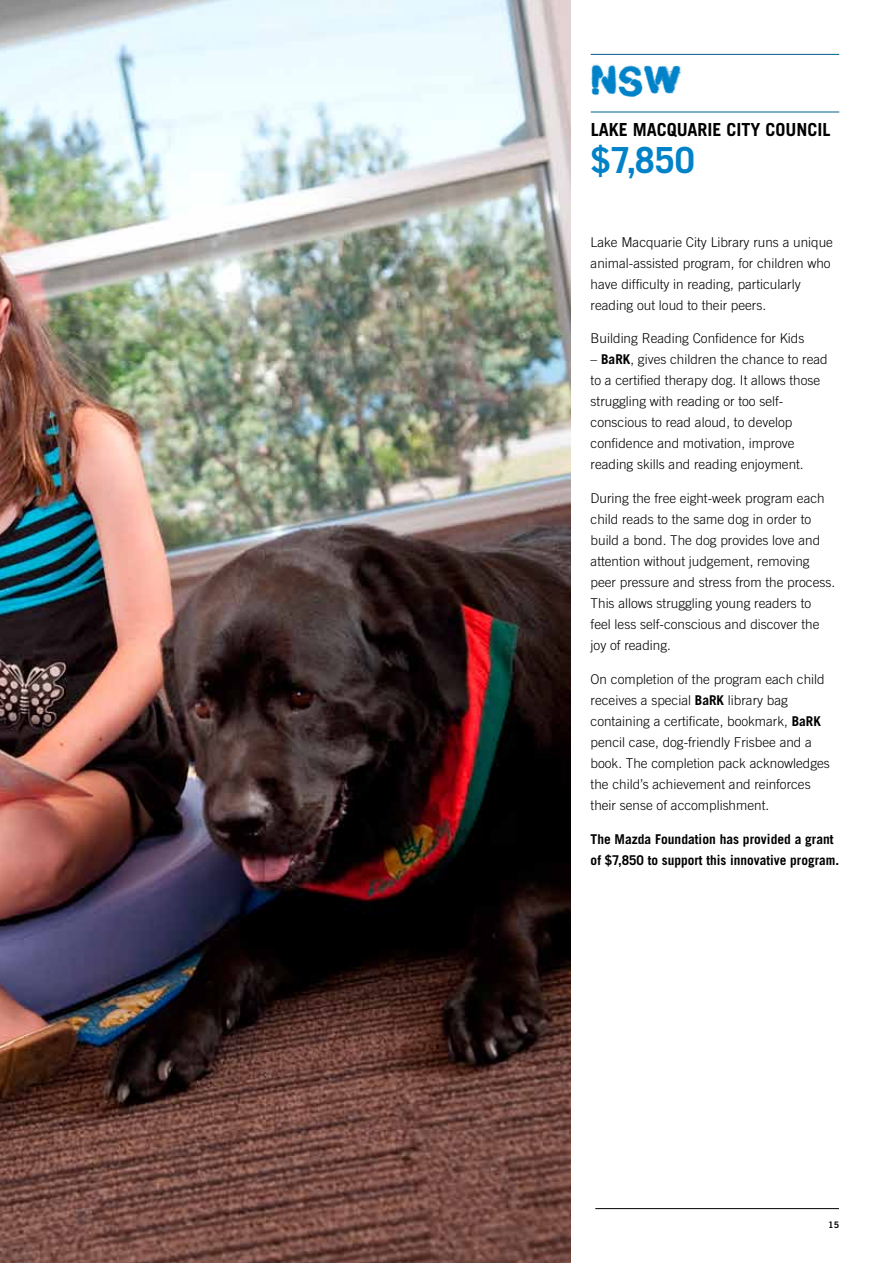
<style>
.page{position:relative;width:893px;height:1263px;background:#fff}
.page>*{position:absolute;margin:0;border:0;box-sizing:border-box;transform-origin:0 0}
.t1{font:46.5px "cityburn";color:#0082c8}
.t2{font:700 36px "Trade Gothic";color:#0082c8}
.t3{font:700 18px "Trade Gothic";color:#000}
.t4{font:300 13.5px/21px "Trade Gothic";color:#000}
.t5{font:700 13.5px/20.9px "Trade Gothic";color:#000}
.t6{font:9px "Trade Gothic Bold Two";color:#000}
.s1{font-weight:700}
</style>
<div class="page">
<img style="left:0;top:0;width:571px;height:1263px">
<hr style="left:591px;top:54px;width:248px;height:1px;background:#005e91">
<hr style="left:591px;top:112px;width:248px;height:1px;background:#005e91">
<hr style="left:595px;top:1208px;width:244px;height:1px;background:#000">
<h1 class="t1" style="left:591px;top:52px;width:91px">NSW</h1>
<h3 class="t3" style="left:591px;top:119px;width:234px">Lake MacquArie City Cou ncil</h3>
<h2 class="t2" style="left:591px;top:138px;width:105px">$7,850</h2>
<p class="t4" style="left:591px;top:231px;width:244px">Lake Macquarie City Library runs a unique animal-assisted program, for children who have difficulty in reading, particularly reading out loud to their peers.</p>
<p class="t4" style="left:591px;top:328px;width:215px">Building Reading Confidence for Kids</p>
<p class="t4" style="left:591px;top:349px;width:239px">– <span class="s1">BaRK</span>, gives children the chance to read to a certified therapy dog. It allows those struggling with reading or too self&shy;conscious to read aloud, to develop confidence and motivation, improve reading skills and reading enjoyment.</p>
<p class="t4" style="left:591px;top:488px;width:246px">During the free eight-week program each child reads to the same dog in order to build a bond. The dog provides love and attention without judgement, removing peer pressure and stress from the process.<br>This allows struggling young readers to<br>feel less self-conscious and discover the joy of reading.</p>
<p class="t4" style="left:591px;top:668px;width:241px">On completion of the program each child receives a special <span class="s1">BaRK</span> library bag containing a certificate, bookmark, <span class="s1">BaRK </span>pencil case, dog-friendly Frisbee and a book. The completion pack acknowledges the child’s achievement and reinforces their sense of accomplishment.</p>
<p class="t5" style="left:591px;top:828px;width:250px">The Mazda Foundation has provided a grant of $7,850 to support this innovative program.</p>
<p class="t6" style="left:828px;top:1219px;width:12px">15</p>
</div>
